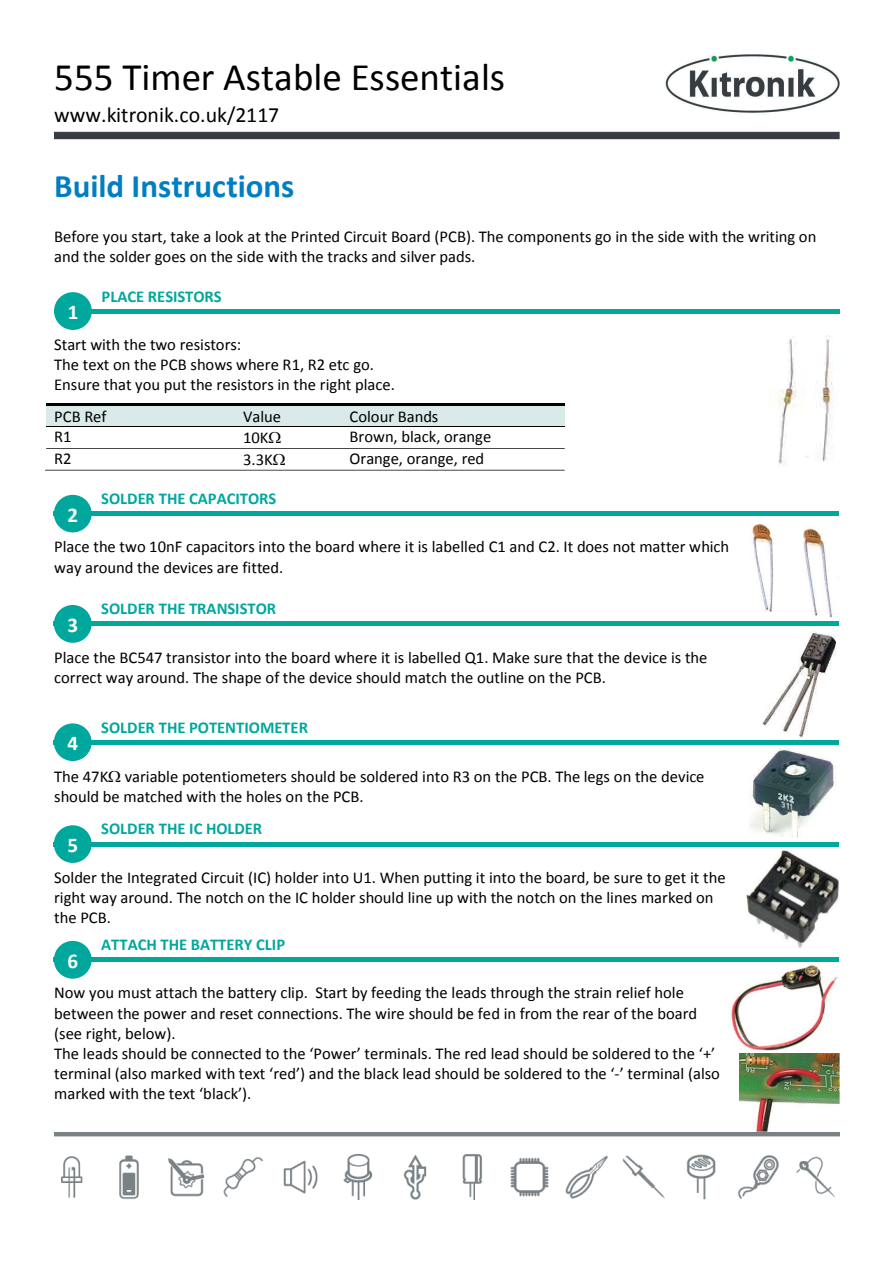
<style>
.page{position:relative;width:893px;height:1263px;background:#fff}
.page>*{position:absolute;margin:0;border:0;box-sizing:border-box;transform-origin:0 0}
.t1{font:39px "Calibri";color:#000}
.t2{font:700 33px "Calibri";color:#007ec4}
.t3{font:21.75px "Calibri";color:#000}
.t4{font:700 21px "Calibri";color:#fff}
.t5{font:16.5px/20.1px "Calibri";color:#000}
.t6{font:700 16.5px "Calibri";color:#00a79d}
</style>
<div class="page">
<img style="left:54px;top:54px;width:785px;height:86px">
<img style="left:54px;top:1133px;width:785px;height:67px">
<div style="left:46px;top:406px;width:189px;height:20px;background:#daeae8"></div>
<div style="left:235px;top:406px;width:106px;height:20px;background:#daeae8"></div>
<div style="left:341px;top:406px;width:223px;height:20px;background:#daeae8"></div>
<hr style="left:46px;top:426px;width:518px;height:1px;background:#000">
<hr style="left:46px;top:448px;width:518px;height:1px;background:#000">
<hr style="left:45px;top:470px;width:519px;height:1px;background:#000">
<hr style="left:54px;top:309px;width:785px;height:4px;background:#00a79d">
<div style="left:54px;top:292px;width:38px;height:38px;background:#00a79d;border-radius:50%"></div>
<hr style="left:54px;top:512px;width:785px;height:4px;background:#00a79d">
<div style="left:54px;top:495px;width:38px;height:37px;background:#00a79d;border-radius:50%"></div>
<svg style="left:92px;top:621px;width:310px;height:1px"></svg>
<hr style="left:54px;top:622px;width:785px;height:4px;background:#00a79d">
<div style="left:54px;top:605px;width:38px;height:38px;background:#00a79d;border-radius:50%"></div>
<hr style="left:54px;top:740px;width:785px;height:4px;background:#00a79d">
<div style="left:54px;top:723px;width:38px;height:38px;background:#00a79d;border-radius:50%"></div>
<img style="left:774px;top:335px;width:60px;height:131px">
<img style="left:752px;top:523px;width:86px;height:94px">
<img style="left:762px;top:633px;width:74px;height:106px">
<img style="left:749px;top:748px;width:87px;height:89px">
<hr style="left:54px;top:842px;width:785px;height:4px;background:#00a79d">
<div style="left:54px;top:825px;width:38px;height:38px;background:#00a79d;border-radius:50%"></div>
<img style="left:746px;top:850px;width:93px;height:98px">
<svg style="left:92px;top:957px;width:310px;height:1px"></svg>
<hr style="left:54px;top:958px;width:785px;height:4px;background:#00a79d">
<div style="left:54px;top:941px;width:38px;height:38px;background:#00a79d;border-radius:50%"></div>
<img style="left:730px;top:964px;width:108px;height:87px">
<img style="left:739px;top:1054px;width:100px;height:77px">
<h1 class="t1" style="left:54px;top:62px;width:452px">555 Timer Astable Essentials</h1>
<h3 class="t3" style="left:54px;top:106px;width:226px">www.kitronik.co.uk/2117</h3>
<h2 class="t2" style="left:54px;top:166px;width:241px">Build Instructions</h2>
<p class="t5" style="left:54px;top:227px;width:763px">Before you start, take a look at the Printed Circuit Board (PCB). The components go in the side with the writing on and the solder goes on the side with the tracks and silver pads.</p>
<p class="t4" style="left:68px;top:300px;width:12px">1</p>
<p class="t6" style="left:102px;top:286px;width:122px">PLACE RESISTORS</p>
<p class="t5" style="left:54px;top:335px;width:342px">Start with the two resistors:<br>The text on the PCB shows where R1, R2 etc go.<br>Ensure that you put the resistors in the right place.</p>
<p class="t5" style="left:54px;top:407px;width:54px">PCB Ref</p>
<p class="t5" style="left:243px;top:407px;width:39px">Value</p>
<p class="t5" style="left:349px;top:407px;width:90px">Colour Bands</p>
<p class="t5" style="left:54px;top:428px;width:19px">R1</p>
<p class="t5" style="left:243px;top:429px;width:27px">10K</p>
<p class="t5" style="left:349px;top:428px;width:143px">Brown, black, orange</p>
<p class="t5" style="left:54px;top:450px;width:19px">R2</p>
<p class="t5" style="left:243px;top:451px;width:31px">3.3K</p>
<p class="t5" style="left:349px;top:450px;width:136px">Orange, orange, red</p>
<p class="t4" style="left:67px;top:502px;width:12px">2</p>
<p class="t6" style="left:101px;top:489px;width:177px">SOLDER THE CAPACITORS</p>
<p class="t5" style="left:54px;top:538px;width:676px">Place the two 10nF capacitors into the board where it is labelled C1 and C2. It does not matter which way around the devices are fitted.</p>
<p class="t4" style="left:67px;top:613px;width:12px">3</p>
<p class="t6" style="left:101px;top:599px;width:176px">SOLDER THE TRANSISTOR</p>
<p class="t5" style="left:54px;top:648px;width:654px">Place the BC547 transistor into the board where it is labelled Q1. Make sure that the device is the correct way around. The shape of the device should match the outline on the PCB.</p>
<p class="t4" style="left:67px;top:731px;width:12px">4</p>
<p class="t6" style="left:101px;top:717px;width:208px">SOLDER THE POTENTIOMETER</p>
<p class="t5" style="left:54px;top:767px;width:651px">The 47K variable potentiometers should be soldered into R3 on the PCB. The legs on the device should be matched with the holes on the PCB.</p>
<p class="t4" style="left:67px;top:833px;width:12px">5</p>
<p class="t6" style="left:101px;top:819px;width:163px">SOLDER THE IC HOLDER</p>
<p class="t5" style="left:54px;top:868px;width:673px">Solder the Integrated Circuit (IC) holder into U1. When putting it into the board, be sure to get it the right way around. The notch on the IC holder should line up with the notch on the lines marked on the PCB.</p>
<p class="t4" style="left:67px;top:949px;width:12px">6</p>
<p class="t6" style="left:101px;top:935px;width:186px">ATTACH THE BATTERY CLIP</p>
<p class="t5" style="left:54px;top:984px;width:667px">Now you must attach the battery clip. Start by feeding the leads through the strain relief hole between the power and reset connections. The wire should be fed in from the rear of the board (see right, below).<br>The leads should be connected to the ‘Power’ terminals. The red lead should be soldered to the ‘+’ terminal (also marked with text ‘red’) and the black lead should be soldered to the ‘-’ terminal (also marked with the text ‘black’).</p>
</div>
